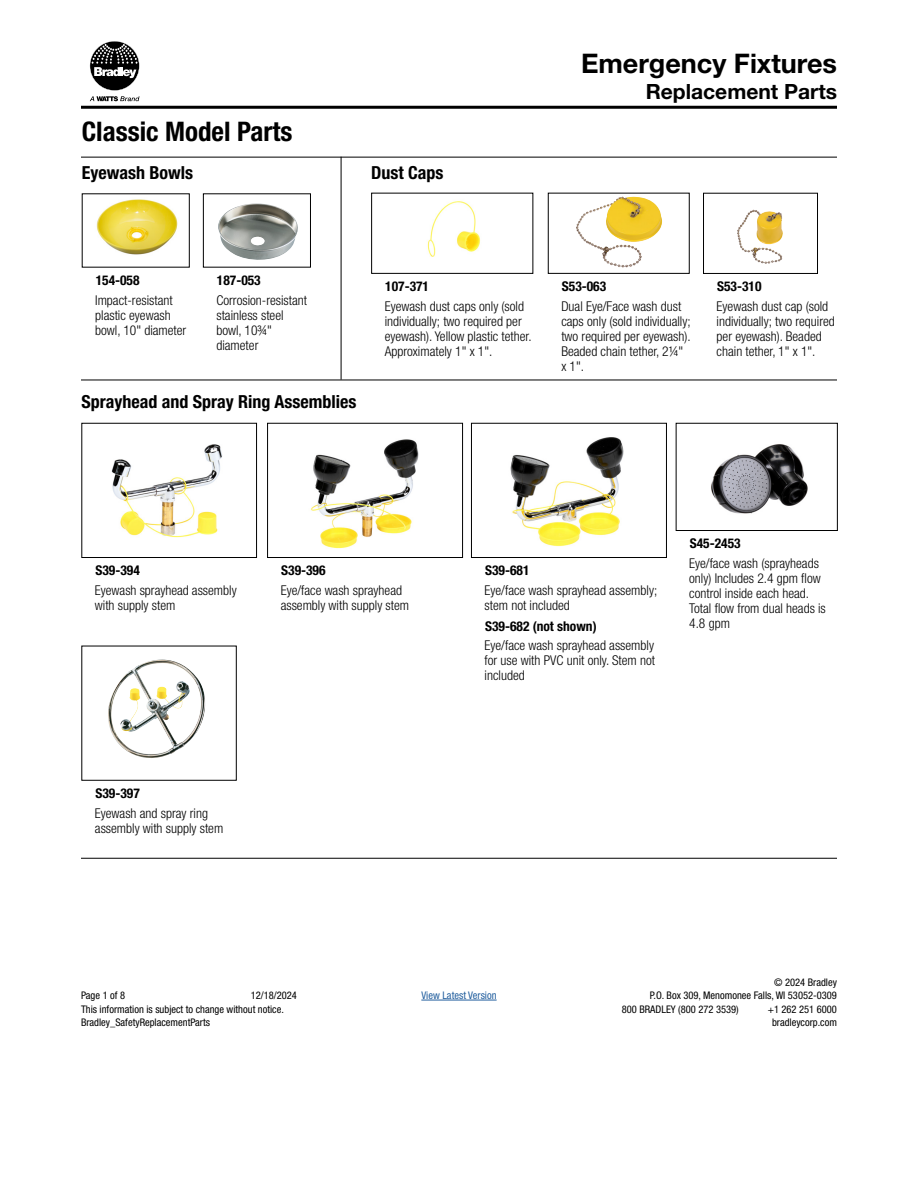
<style>
.page{position:relative;width:918px;height:1188px;background:#fff}
.page>*{position:absolute;margin:0;border:0;box-sizing:border-box;transform-origin:0 0}
.t1{font:700 27px "Helvetica Neue LT Std";color:#000}
.t2{font:700 condensed 27px "Helvetica Neue LT Std";color:#000}
.t3{font:700 21px "Helvetica Neue LT Std";color:#000}
.t4{font:700 condensed 18px "Helvetica Neue LT Std";color:#000}
.t5{font:300 condensed 13.5px/15px "Helvetica Neue LT Std";color:#000}
.t6{font:700 condensed 13.5px "Helvetica Neue LT Std";color:#000}
.t7{font:condensed 10.5px/13.5px "Helvetica Neue LT Std";color:#000;text-align:center}
.t8{font:condensed 10.5px "Helvetica Neue LT Std";color:#215e9e}
</style>
<div class="page">
<hr style="left:81px;top:106px;width:756px;height:3px;background:#000">
<svg style="left:90px;top:41px;width:50px;height:60px"></svg>
<hr style="left:421px;top:1000px;width:76px;height:1px;background:#215e9e">
<hr style="left:81px;top:157px;width:756px;height:1px;background:#000">
<hr style="left:81px;top:380px;width:756px;height:1px;background:#000">
<hr style="left:81px;top:858px;width:756px;height:1px;background:#000">
<div style="left:203px;top:193px;width:108px;height:75px;border:1px solid #000"></div>
<img style="left:427px;top:201px;width:53px;height:56px">
<div style="left:371px;top:193px;width:162px;height:81px;border:1px solid #000"></div>
<img style="left:576px;top:196px;width:66px;height:72px">
<div style="left:548px;top:193px;width:142px;height:81px;border:1px solid #000"></div>
<img style="left:737px;top:209px;width:46px;height:55px">
<div style="left:703px;top:193px;width:115px;height:81px;border:1px solid #000"></div>
<img style="left:96px;top:199px;width:82px;height:56px">
<img style="left:711px;top:444px;width:97px;height:70px">
<div style="left:676px;top:423px;width:162px;height:108px;border:1px solid #000"></div>
<img style="left:111px;top:444px;width:111px;height:94px">
<div style="left:81px;top:423px;width:176px;height:135px;border:1px solid #000"></div>
<img style="left:311px;top:439px;width:108px;height:110px">
<div style="left:267px;top:423px;width:196px;height:135px;border:1px solid #000"></div>
<img style="left:108px;top:660px;width:97px;height:98px">
<div style="left:81px;top:646px;width:156px;height:135px;border:1px solid #000"></div>
<img style="left:510px;top:437px;width:114px;height:110px">
<div style="left:471px;top:423px;width:196px;height:135px;border:1px solid #000"></div>
<hr style="left:341px;top:157px;width:1px;height:223px;background:#000">
<img style="left:218px;top:203px;width:80px;height:57px">
<h1 class="t2" style="left:82px;top:115px;width:212px">Classic Model Parts</h1>
<h3 class="t4" style="left:82px;top:162px;width:113px">Eyewash Bowls</h3>
<h3 class="t4" style="left:371px;top:162px;width:74px">Dust Caps</h3>
<h1 class="t1" style="left:581px;top:47px;width:257px">Emergency Fixtures</h1>
<h2 class="t3" style="left:646px;top:78px;width:193px">Replacement Parts</h2>
<p class="t6" style="left:96px;top:272px;width:45px">154-058</p>
<p class="t5" style="left:95px;top:292px;width:93px">Impact-resistant plastic eyewash bowl, 10" diameter</p>
<p class="t6" style="left:217px;top:272px;width:45px">187-053</p>
<p class="t5" style="left:216px;top:292px;width:92px">Corrosion-resistant stainless steel bowl, 10¾" diameter</p>
<h3 class="t4" style="left:81px;top:391px;width:277px">Sprayhead and Spray Ring Assemblies</h3>
<p class="t6" style="left:385px;top:278px;width:45px">107-371</p>
<p class="t5" style="left:385px;top:298px;width:148px">Eyewash dust caps only (sold individually; two required per eyewash). Yellow plastic tether.<br>Approximately 1" x 1".</p>
<p class="t6" style="left:562px;top:278px;width:46px">S53-063</p>
<p class="t5" style="left:561px;top:298px;width:131px">Dual Eye/Face wash dust caps only (sold individually; two required per eyewash).<br>Beaded chain tether, 2¼" x 1".</p>
<p class="t6" style="left:717px;top:278px;width:46px">S53-310</p>
<p class="t5" style="left:717px;top:298px;width:120px">Eyewash dust cap (sold individually; two required per eyewash). Beaded chain tether, 1" x 1".</p>
<p class="t6" style="left:95px;top:562px;width:46px">S39-394</p>
<p class="t5" style="left:95px;top:583px;width:143px">Eyewash sprayhead assembly with supply stem</p>
<p class="t6" style="left:281px;top:562px;width:46px">S39-396</p>
<p class="t5" style="left:281px;top:583px;width:130px">Eye/face wash sprayhead assembly with supply stem</p>
<p class="t6" style="left:95px;top:785px;width:46px">S39-397</p>
<p class="t5" style="left:95px;top:805px;width:130px">Eyewash and spray ring assembly with supply stem</p>
<p class="t6" style="left:485px;top:562px;width:46px">S39-681</p>
<p class="t5" style="left:485px;top:583px;width:174px">Eye/face wash sprayhead assembly; stem not included</p>
<p class="t6" style="left:485px;top:618px;width:113px">S39-682 (not shown)</p>
<p class="t5" style="left:485px;top:638px;width:172px;text-align:justify">Eye/face wash sprayhead assembly for use with PVC unit only. Stem not included</p>
<p class="t6" style="left:690px;top:535px;width:52px">S45-2453</p>
<p class="t5" style="left:689px;top:556px;width:138px">Eye/face wash (sprayheads only) Includes 2.4 gpm flow control inside each head.<br>Total flow from dual heads is<br>4.8 gpm</p>
<p class="t7" style="left:81px;top:988px;width:217px;text-align:left;text-indent:170px">12/18/2024<br>This information is subject to change without notice.<br>Bradley_SafetyReplacementParts</p>
<p class="t8" style="left:421px;top:989px;width:77px">View Latest Version</p>
<p class="t7" style="left:81px;top:988px;width:46px">Page 1 of 8</p>
<p class="t7" style="left:774px;top:975px;width:64px">© 2024 Bradley</p>
<p class="t7" style="left:650px;top:988px;width:189px">P.O. Box 309, Menomonee Falls, WI 53052-0309</p>
<p class="t7" style="left:622px;top:1002px;width:119px">800 BRADLEY (800 272 3539)</p>
<p class="t7" style="left:768px;top:1002px;width:71px">+1 262 251 6000 bradleycorp.com</p>
</div>
